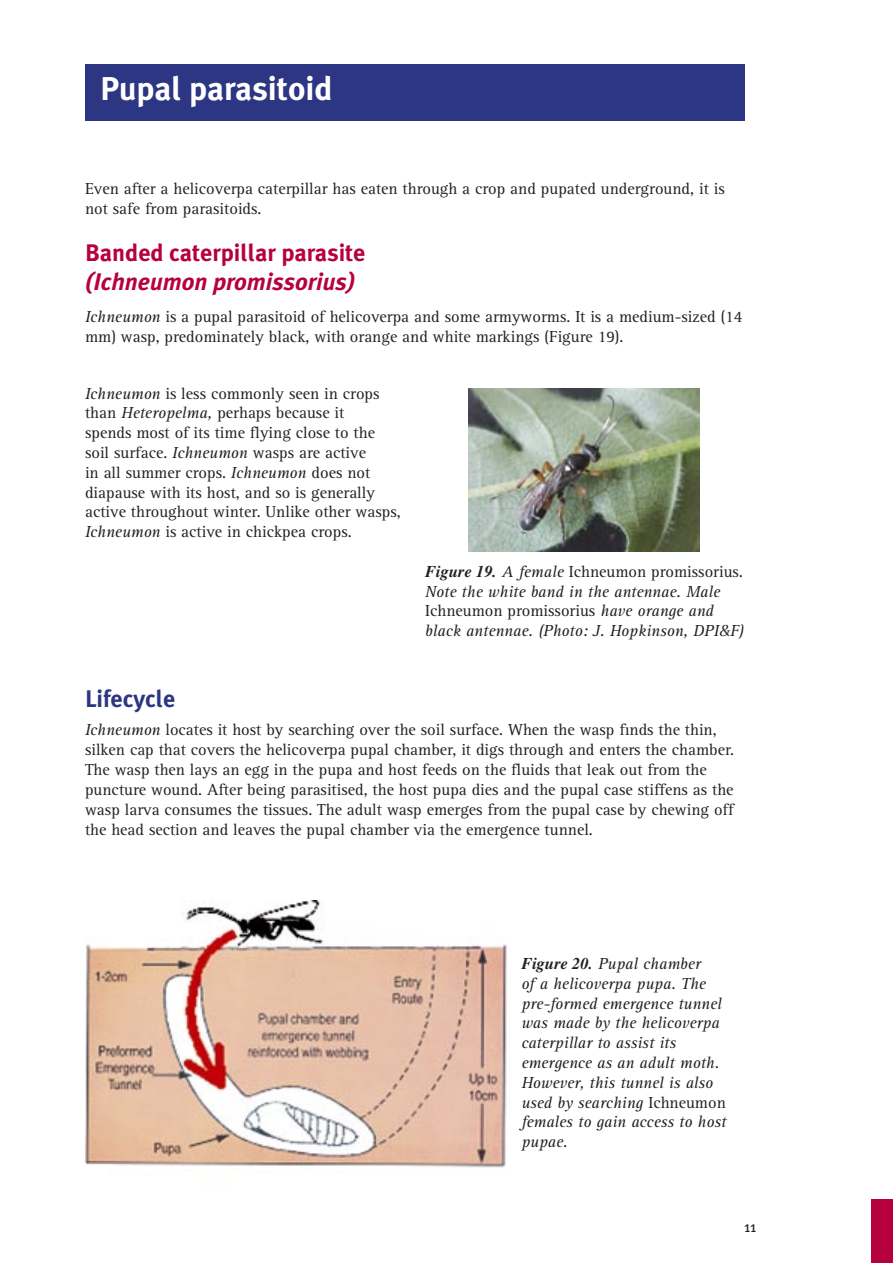
<style>
.page{position:relative;width:893px;height:1263px;background:#fff}
.page>*{position:absolute;margin:0;border:0;box-sizing:border-box;transform-origin:0 0}
.t1{font:700 33px "Meta Plus";color:#fff}
.t2{font:700 24px "Meta Plus";color:#b7003f}
.t3{font:italic 700 24px "Meta Plus";color:#b7003f}
.t4{font:700 24px "Meta Plus";color:#2d3682}
.t5{font:16.5px/19.8px "Agfa Rotis Serif";color:#212125}
.t6{font:italic 16.5px/19.8px "Agfa Rotis Serif";color:#212125}
.t7{font:15px "Meta Plus";color:#212125}
.s1{font-style:italic}
.s2{font-family:"Times";font-weight:700}
.s3{font-style:normal}
</style>
<div class="page">
<div style="left:872px;top:1199px;width:21px;height:64px;background:#b7003f"></div>
<img style="left:469px;top:389px;width:230px;height:162px">
<img style="left:85px;top:900px;width:422px;height:268px">
<div style="left:85px;top:64px;width:659px;height:57px;background:#2d3682"></div>
<h1 class="t1" style="left:100px;top:69px;width:234px">Pupal parasitoid</h1>
<p class="t5" style="left:85px;top:180px;width:641px">Even after a helicoverpa caterpillar has eaten through a crop and pupated underground, it is not safe from parasitoids.</p>
<h2 class="t2" style="left:85px;top:239px;width:282px">Banded caterpillar parasite</h2>
<h2 class="t3" style="left:85px;top:268px;width:272px">(Ichneumon promissorius)</h2>
<p class="t5" style="left:85px;top:308px;width:659px"><span class="s1">Ichneumon</span> is a pupal parasitoid of helicoverpa and some armyworms. It is a medium-sized (14 mm) wasp, predominately black, with orange and white markings (Figure 19).</p>
<p class="t5" style="left:85px;top:384px;width:317px"><span class="s1">Ichneumon</span> is less commonly seen in crops than <span class="s1">Heteropelma,</span> perhaps because it<br>spends most of its time flying close to the soil surface. <span class="s1">Ichneumon</span> wasps are active<br>in all summer crops. <span class="s1">Ichneumon</span> does not diapause with its host, and so is generally active throughout winter. Unlike other wasps, <span class="s1">Ichneumon</span> is active in chickpea crops.</p>
<p class="t6" style="left:425px;top:562px;width:320px"><span class="s2">Figure 19.</span> A female <span class="s3">Ichneumon promissorius</span>.<br>Note the white band in the antennae. Male <span class="s3">Ichneumon promissorius</span> have orange and black antennae. (Photo: J. Hopkinson, DPI&amp;F)</p>
<h2 class="t4" style="left:85px;top:684px;width:92px">Lifecycle</h2>
<p class="t5" style="left:85px;top:721px;width:651px"><span class="s1">Ichneumon</span> locates it host by searching over the soil surface. When the wasp finds the thin, silken cap that covers the helicoverpa pupal chamber, it digs through and enters the chamber.<br>The wasp then lays an egg in the pupa and host feeds on the fluids that leak out from the puncture wound. After being parasitised, the host pupa dies and the pupal case stiffens as the wasp larva consumes the tissues. The adult wasp emerges from the pupal case by chewing off the head section and leaves the pupal chamber via the emergence tunnel.</p>
<p class="t6" style="left:521px;top:954px;width:207px"><span class="s2">Figure 20.</span> Pupal chamber<br>of a helicoverpa pupa. The pre-formed emergence tunnel was made by the helicoverpa caterpillar to assist its emergence as an adult moth.<br>However, this tunnel is also used by searching <span class="s3">Ichneumon </span>females to gain access to host pupae.</p>
<p class="t7" style="left:744px;top:1218px;width:14px">11</p>
</div>
